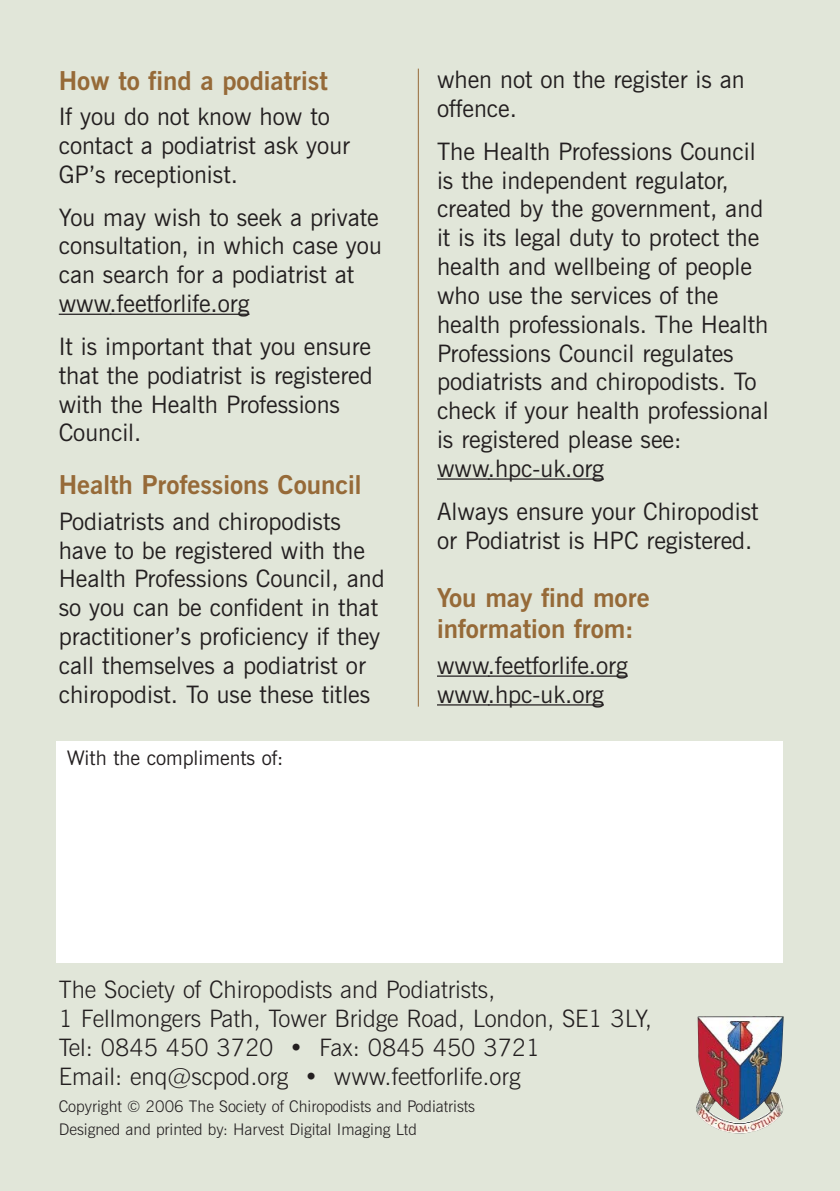
<style>
.page{position:relative;width:840px;height:1191px;background:#fff}
.page>*{position:absolute;margin:0;border:0;box-sizing:border-box;transform-origin:0 0}
.t1{font:700 26px/31.2px "News Gothic BT";color:#966a38}
.t2{font:24px/28.8px "News Gothic BT";color:#231f20}
.t3{font:300 24px/28.8px "News Gothic BT";color:#231f20}
.t4{font:20px "News Gothic BT";color:#231f20}
.t5{font:300 16px/23.2px "News Gothic BT";color:#231f20}
</style>
<div class="page">
<div style="left:0;top:1px;width:839px;height:1190px;background:#e1e6d9"></div>
<div style="left:57px;top:741px;width:725px;height:221px;background:#fff"></div>
<img style="left:696px;top:1016px;width:87px;height:117px">
<hr style="left:59px;top:314px;width:52px;height:1px;background:#231f20">
<hr style="left:109px;top:314px;width:140px;height:1px;background:#231f20">
<hr style="left:437px;top:478px;width:52px;height:2px;background:#231f20">
<hr style="left:487px;top:478px;width:116px;height:2px;background:#231f20">
<hr style="left:437px;top:675px;width:52px;height:1px;background:#231f20">
<hr style="left:487px;top:675px;width:140px;height:1px;background:#231f20">
<hr style="left:437px;top:704px;width:52px;height:1px;background:#231f20">
<hr style="left:487px;top:704px;width:116px;height:1px;background:#231f20">
<hr style="left:417px;top:69px;width:1px;height:637px;background:#966a38">
<p class="t1" style="left:59px;top:67px;width:270px">How to find a podiatrist</p>
<p class="t2" style="left:59px;top:104px;width:292px">If you do not know how to contact a podiatrist ask your<br>GP’s receptionist.</p>
<p class="t2" style="left:59px;top:204px;width:324px">You may wish to seek a private consultation, in which case you can search for a podiatrist at www.feetforlife.org</p>
<p class="t2" style="left:59px;top:334px;width:315px">It is important that you ensure that the podiatrist is registered with the Health Professions<br>Council.</p>
<p class="t1" style="left:59px;top:472px;width:304px">Health Professions Council</p>
<p class="t2" style="left:59px;top:509px;width:327px">Podiatrists and chiropodists have to be registered with the<br>Health Professions Council, and so you can be confident in that practitioner’s proficiency if they call themselves a podiatrist or chiropodist. To use these titles</p>
<p class="t4" style="left:67px;top:751px;width:218px">With the compliments of:</p>
<p class="t2" style="left:437px;top:67px;width:309px">when not on the register is an offence.</p>
<p class="t2" style="left:437px;top:139px;width:333px">The Health Professions Council is the independent regulator, created by the government, and it is its legal duty to protect the health and wellbeing of people who use the services of the health professionals. The Health<br>Professions Council regulates podiatrists and chiropodists. To check if your health professional is registered please see: www.hpc-uk.org</p>
<p class="t2" style="left:437px;top:499px;width:323px">Always ensure your Chiropodist or Podiatrist is HPC registered.</p>
<p class="t1" style="left:437px;top:584px;width:214px">You may find more information from:</p>
<p class="t2" style="left:437px;top:653px;width:192px">www.feetforlife.org www.hpc-uk.org</p>
<p class="t3" style="left:59px;top:977px;width:594px">The Society of Chiropodists and Podiatrists,<br>1 Fellmongers Path, Tower Bridge Road, London, SE1 3LY, Tel: 0845 450 3720 • Fax: 0845 450 3721<br>Email: enq@scpod.org • www.feetforlife.org</p>
<p class="t5" style="left:59px;top:1095px;width:418px">Copyright © 2006 The Society of Chiropodists and Podiatrists<br>Designed and printed by: Harvest Digital Imaging Ltd</p>
</div>
